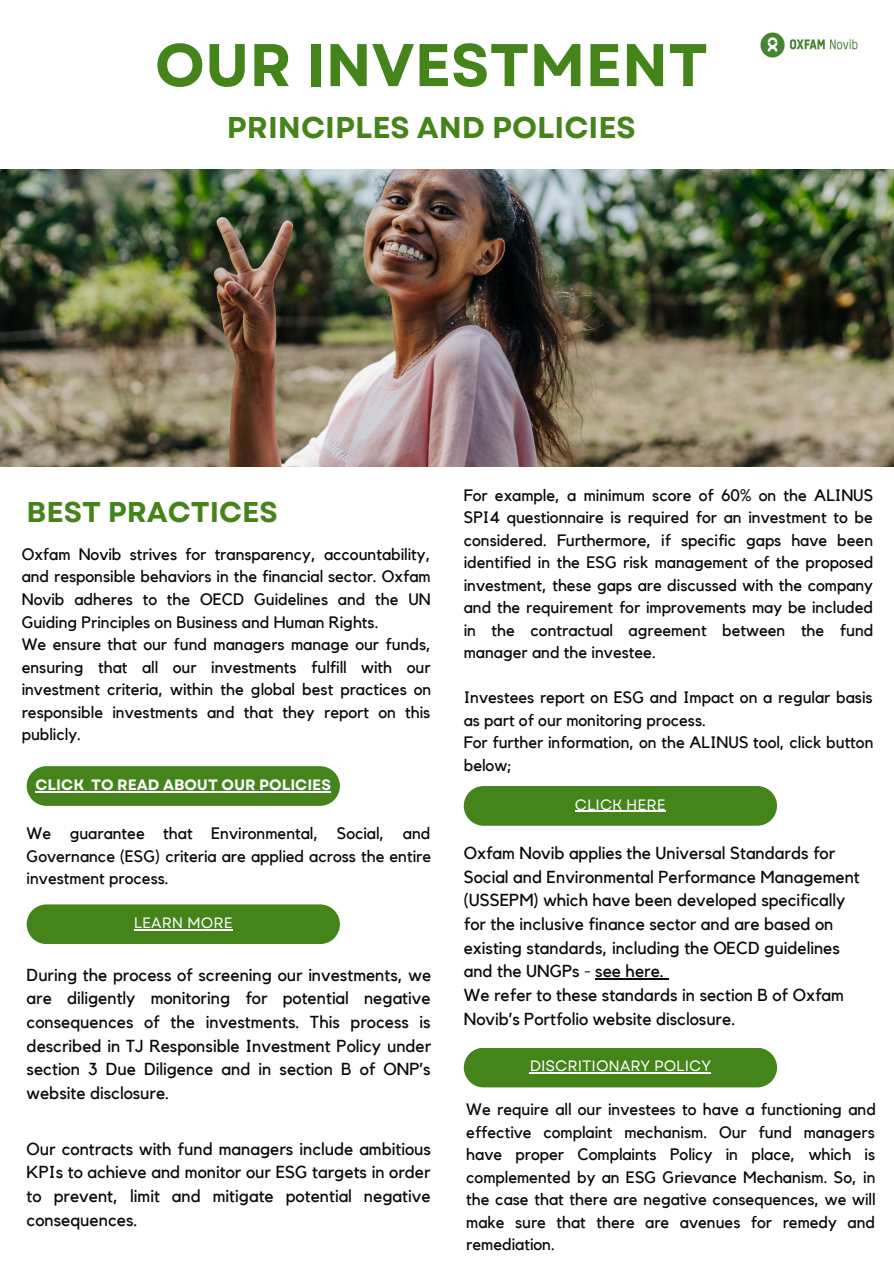
<style>
.page{position:relative;width:894px;height:1264px;background:#fff}
.page>*{position:absolute;margin:0;border:0;box-sizing:border-box;transform-origin:0 0}
.t1{font:700 60px "Garet";color:#44841a}
.t2{font:700 30px "Garet";color:#44841a}
.t3{font:700 28.65px "Garet";color:#44841a}
.t4{font:17.25px/23.7px "Kollektif";color:#070a0e;text-align:justify}
.t5{font:16.5px/22.5px "Kollektif";color:#070a0e;text-align:justify}
.t6{font:15px "Garet";color:#fff}
.t7{font:700 15px "Garet";color:#fff}
</style>
<div class="page">
<img style="left:0;top:169px;width:893px;height:298px">
<svg style="left:27px;top:766px;width:313px;height:39px;background:#4f8b27"></svg>
<hr style="left:91px;top:791px;width:240px;height:1px;background:#fff">
<div style="left:27px;top:904px;width:313px;height:40px;background:#44841a"></div>
<hr style="left:134px;top:929px;width:99px;height:1px;background:#fff">
<div style="left:463px;top:786px;width:313px;height:39px;background:#44841a"></div>
<hr style="left:574px;top:810px;width:91px;height:2px;background:#fff">
<div style="left:463px;top:1048px;width:313px;height:39px;background:#44841a"></div>
<hr style="left:529px;top:1072px;width:181px;height:1px;background:#fff">
<img style="left:760px;top:32px;width:98px;height:26px">
<hr style="left:595px;top:978px;width:68px;height:1px;background:#070a0e">
<p class="t1" style="left:155px;top:22px;width:554px">OUR INVESTMENT</p>
<p class="t2" style="left:227px;top:105px;width:410px">PRINCIPLES AND POLICIES</p>
<p class="t3" style="left:27px;top:491px;width:252px">BEST PRACTICES</p>
<p class="t5" style="left:22px;top:543px;width:410px">Oxfam Novib strives for transparency, accountability, and responsible behaviors in the financial sector. Oxfam Novib adheres to the OECD Guidelines and the UN Guiding Principles on Business and Human Rights.</p>
<p class="t5" style="left:22px;top:633px;width:411px">We ensure that our fund managers manage our funds, ensuring that all our investments fulfill with our investment criteria, within the global best practices on responsible investments and that they report on this publicly.</p>
<p class="t7" style="left:36px;top:773px;width:297px">CLICK TO READ ABOUT OUR POLICIES</p>
<p class="t5" style="left:27px;top:822px;width:406px">We guarantee that Environmental, Social, and Governance (ESG) criteria are applied across the entire investment process.</p>
<p class="t6" style="left:134px;top:912px;width:100px">LEARN MORE</p>
<p class="t4" style="left:27px;top:963px;width:406px">During the process of screening our investments, we are diligently monitoring for potential negative consequences of the investments. This process is described in TJ Responsible Investment Policy under section 3 Due Diligence and in section B of ONP’s website disclosure.</p>
<p class="t4" style="left:27px;top:1137px;width:405px">Our contracts with fund managers include ambitious KPIs to achieve and monitor our ESG targets in order to prevent, limit and mitigate potential negative consequences.</p>
<p class="t5" style="left:463px;top:484px;width:411px">For example, a minimum score of 60% on the ALINUS SPI4 questionnaire is required for an investment to be considered. Furthermore, if specific gaps have been identified in the ESG risk management of the proposed investment, these gaps are discussed with the company and the requirement for improvements may be included in the contractual agreement between the fund manager and the investee.</p>
<p class="t5" style="left:463px;top:687px;width:410px">Investees report on ESG and Impact on a regular basis as part of our monitoring process.</p>
<p class="t5" style="left:463px;top:732px;width:411px">For further information, on the ALINUS tool, click button below;</p>
<p class="t6" style="left:574px;top:793px;width:92px">CLICK HERE</p>
<p class="t4" style="left:463px;top:841px;width:397px;text-align:left">Oxfam Novib applies the Universal Standards for Social and Environmental Performance Management (USSEPM) which have been developed specifically for the inclusive finance sector and are based on existing standards, including the OECD guidelines and the UNGPs - see here.</p>
<p class="t4" style="left:463px;top:983px;width:381px">We refer to these standards in section B of Oxfam<br>Novib’s Portfolio website disclosure.</p>
<p class="t6" style="left:529px;top:1055px;width:183px">DISCRITIONARY POLICY</p>
<p class="t5" style="left:466px;top:1098px;width:411px">We require all our investees to have a functioning and effective complaint mechanism. Our fund managers have proper Complaints Policy in place, which is complemented by an ESG Grievance Mechanism. So, in the case that there are negative consequences, we will make sure that there are avenues for remedy and remediation.</p>
</div>
